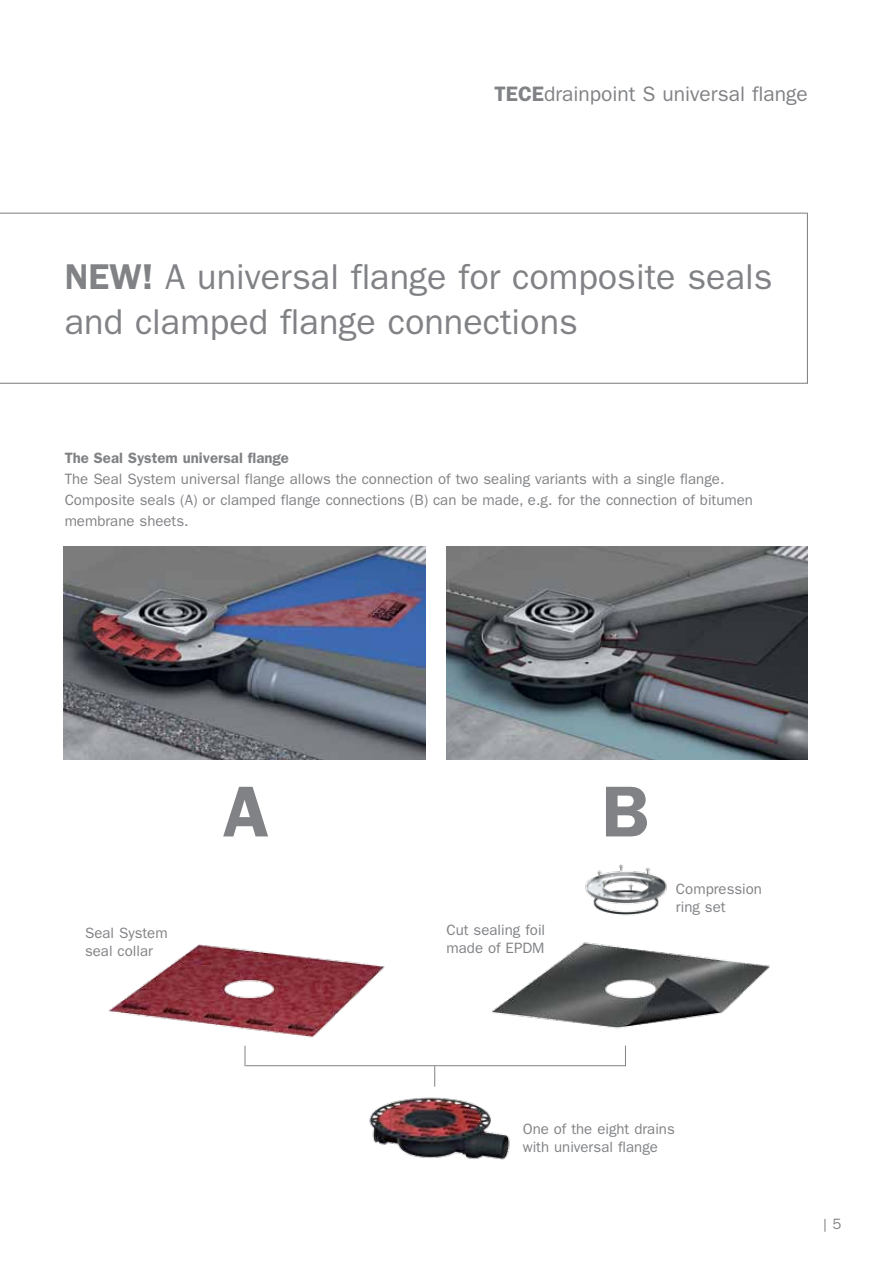
<style>
.page{position:relative;width:893px;height:1263px;background:#fff}
.page>*{position:absolute;margin:0;border:0;box-sizing:border-box;transform-origin:0 0}
.t1{font:600 72.45px "Franklin Gothic";color:#808285}
.t2{font:36px/45px "Franklin Gothic";color:#808285}
.t3{font:21px "Franklin Gothic";color:#808285}
.t4{font:15px/18px "Franklin Gothic";color:#808285}
.t5{font:600 15px "Franklin Gothic";color:#808285}
.s1{font-weight:600}
</style>
<div class="page">
<hr style="left:0;top:213px;width:808px;height:1px;background:#808285">
<hr style="left:0;top:383px;width:808px;height:1px;background:#808285">
<hr style="left:807px;top:213px;width:1px;height:170px;background:#808285">
<img style="left:64px;top:547px;width:361px;height:212px">
<img style="left:446px;top:546px;width:362px;height:213px">
<img style="left:109px;top:944px;width:276px;height:102px">
<img style="left:369px;top:1097px;width:141px;height:63px">
<img style="left:585px;top:864px;width:82px;height:47px">
<img style="left:472px;top:911px;width:298px;height:156px">
<hr style="left:245px;top:1065px;width:381px;height:1px;background:#808285">
<svg style="left:244px;top:1046px;width:1px;height:20px"></svg>
<svg style="left:625px;top:1046px;width:1px;height:19px"></svg>
<svg style="left:434px;top:1066px;width:1px;height:21px"></svg>
<svg style="left:824px;top:1219px;width:1px;height:13px"></svg>
<h3 class="t3" style="left:494px;top:82px;width:315px"><span class="s1">TECE</span>drainpoint S universal flange</h3>
<h2 class="t2" style="left:65px;top:255px;width:709px"><span class="s1">NEW!</span> A universal flange for composite seals and clamped flange connections</h2>
<p class="t5" style="left:65px;top:449px;width:226px">The Seal System universal flange</p>
<p class="t4" style="left:65px;top:468px;width:690px;line-height:21px">The Seal System universal flange allows the connection of two sealing variants with a single flange.<br>Composite seals (A) or clamped flange connections (B) can be made, e.g. for the connection of bitumen membrane sheets.</p>
<p class="t4" style="left:85px;top:923px;width:84px">Seal System seal collar</p>
<h1 class="t1" style="left:223px;top:769px;width:48px">A</h1>
<p class="t4" style="left:446px;top:921px;width:100px">Cut sealing foil made of EPDM</p>
<h1 class="t1" style="left:601px;top:769px;width:49px">B</h1>
<p class="t4" style="left:676px;top:880px;width:88px">Compression ring set</p>
<p class="t4" style="left:523px;top:1120px;width:154px">One of the eight drains with universal flange</p>
<p class="t4" style="left:832px;top:1215px;width:10px">5</p>
</div>
